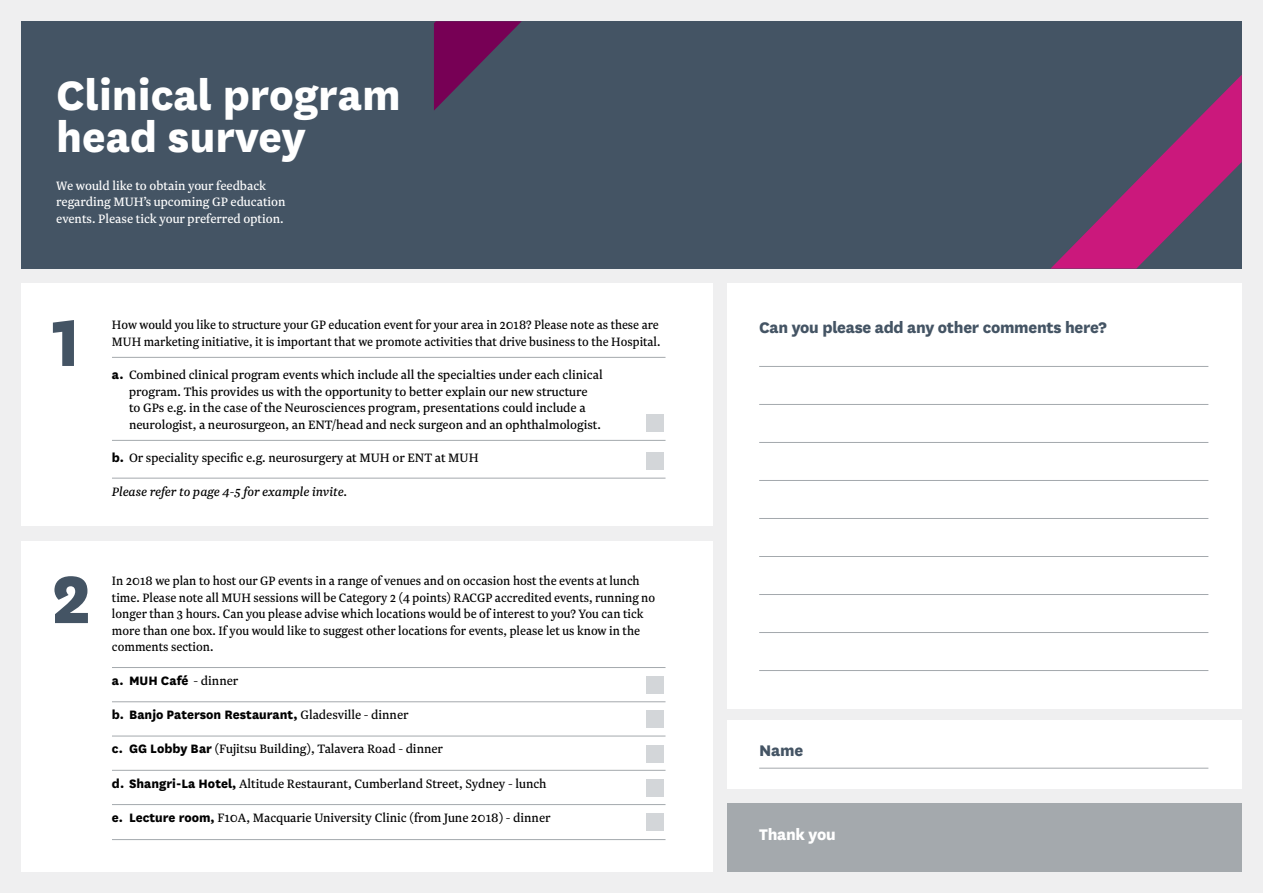
<style>
.page{position:relative;width:1263px;height:893px;background:#efeff0}
.page>*{position:absolute;margin:0;border:0;box-sizing:border-box;transform-origin:0 0}
.t1{font:800 78px "National";color:#445464}
.t2{font:800 48px/42px "National";color:#fff}
.t3{font:800 18px "National";letter-spacing:-.015em;color:#445464}
.t4{font:800 18px "National";letter-spacing:-.015em;color:#fff}
.t5{font:14.25px/16.5px "Newzald";color:#000}
.t6{font:14.25px/16.5px "Newzald";color:#000;scale:.96 1}
.t7{font:14.25px/16.5px "Newzald";color:#fff}
.t8{font:800 14.25px "National";color:#000}
.t9{font:italic 14.25px "Newzald";color:#000}
.s1{font-family:"National";font-weight:800}
.s2{font-family:"Newzald";font-weight:400}
</style>
<div class="page">
<div style="left:21px;top:21px;width:1221px;height:248px;background:#445464"></div>
<svg style="left:1050px;top:75px;width:192px;height:194px"></svg>
<div style="left:21px;top:283px;width:691px;height:242px;background:#fff"></div>
<div style="left:727px;top:283px;width:515px;height:425px;background:#fff"></div>
<div style="left:727px;top:721px;width:515px;height:68px;background:#fff"></div>
<div style="left:727px;top:803px;width:515px;height:68px;background:#a4a9ad"></div>
<div style="left:21px;top:541px;width:691px;height:331px;background:#fff"></div>
<hr style="left:112px;top:357px;width:553px;height:1px;background:#a4a9ad">
<hr style="left:112px;top:440px;width:553px;height:1px;background:#a4a9ad">
<hr style="left:112px;top:478px;width:553px;height:1px;background:#a4a9ad">
<hr style="left:759px;top:366px;width:449px;height:1px;background:#a4a9ad">
<hr style="left:759px;top:404px;width:449px;height:1px;background:#a4a9ad">
<hr style="left:759px;top:442px;width:449px;height:1px;background:#a4a9ad">
<hr style="left:759px;top:480px;width:449px;height:1px;background:#a4a9ad">
<hr style="left:759px;top:518px;width:449px;height:1px;background:#a4a9ad">
<hr style="left:759px;top:556px;width:449px;height:1px;background:#a4a9ad">
<hr style="left:759px;top:594px;width:449px;height:1px;background:#a4a9ad">
<hr style="left:759px;top:632px;width:449px;height:1px;background:#a4a9ad">
<hr style="left:759px;top:670px;width:449px;height:1px;background:#a4a9ad">
<hr style="left:759px;top:768px;width:449px;height:1px;background:#a4a9ad">
<hr style="left:112px;top:667px;width:553px;height:1px;background:#a4a9ad">
<hr style="left:112px;top:701px;width:553px;height:1px;background:#a4a9ad">
<hr style="left:112px;top:736px;width:553px;height:1px;background:#a4a9ad">
<hr style="left:112px;top:770px;width:553px;height:1px;background:#a4a9ad">
<hr style="left:112px;top:804px;width:553px;height:1px;background:#a4a9ad">
<hr style="left:112px;top:839px;width:553px;height:1px;background:#a4a9ad">
<div style="left:646px;top:414px;width:18px;height:18px;background:#d3d6d9"></div>
<div style="left:646px;top:452px;width:18px;height:18px;background:#d3d6d9"></div>
<div style="left:646px;top:676px;width:18px;height:18px;background:#d3d6d9"></div>
<div style="left:646px;top:710px;width:18px;height:18px;background:#d3d6d9"></div>
<div style="left:646px;top:745px;width:18px;height:18px;background:#d3d6d9"></div>
<div style="left:646px;top:779px;width:18px;height:18px;background:#d3d6d9"></div>
<div style="left:646px;top:813px;width:18px;height:18px;background:#d3d6d9"></div>
<svg style="left:434px;top:21px;width:88px;height:90px"></svg>
<h2 class="t2" style="left:56px;top:70px;width:346px">Clinical program head survey</h2>
<p class="t7" style="left:56px;top:177px;width:231px">We would like to obtain your feedback regarding MUH’s upcoming GP education events. Please tick your preferred option.</p>
<h1 class="t1" style="left:52px;top:286px;width:31px">1</h1>
<p class="t6" style="left:112px;top:317px;width:573px">How would you like to structure your GP education event for your area in 2018? Please note as these are<br>MUH marketing initiative, it is important that we promote activities that drive business to the Hospital.</p>
<p class="t5" style="left:129px;top:366px;width:475px;text-indent:-17px"><span class="s1">a.</span> Combined clinical program events which include all the specialties under each clinical program. This provides us with the opportunity to better explain our new structure<br>to GPs e.g. in the case of the Neurosciences program, presentations could include a neurologist, a neurosurgeon, an ENT/head and neck surgeon and an ophthalmologist.</p>
<p class="t5" style="left:112px;top:449px;width:368px"><span class="s1">b.</span> Or speciality specific e.g. neurosurgery at MUH or ENT at MUH</p>
<p class="t9" style="left:112px;top:483px;width:237px">Please refer to page 4-5 for example invite.</p>
<h1 class="t1" style="left:52px;top:543px;width:41px">2</h1>
<p class="t5" style="left:112px;top:572px;width:545px">In 2018 we plan to host our GP events in a range of venues and on occasion host the events at lunch time. Please note all MUH sessions will be Category 2 (4 points) RACGP accredited events, running no longer than 3 hours. Can you please advise which locations would be of interest to you? You can tick more than one box. If you would like to suggest other locations for events, please let us know in the comments section.</p>
<p class="t8" style="left:112px;top:670px;width:128px">a. MUH Café <span class="s2">- dinner</span></p>
<p class="t8" style="left:112px;top:704px;width:298px">b. Banjo Paterson Restaurant, <span class="s2">Gladesville - dinner</span></p>
<p class="t5" style="left:112px;top:741px;width:332px"><span class="s1">c. GG Lobby Bar</span> (Fujitsu Building), Talavera Road - dinner</p>
<p class="t5" style="left:112px;top:775px;width:436px"><span class="s1">d. Shangri-La Hotel,</span> Altitude Restaurant, Cumberland Street, Sydney - lunch</p>
<p class="t5" style="left:112px;top:809px;width:440px"><span class="s1">e. Lecture room,</span> F10A, Macquarie University Clinic (from June 2018) - dinner</p>
<p class="t3" style="left:759px;top:315px;width:349px">Can you please add any other comments here?</p>
<p class="t3" style="left:759px;top:737px;width:45px">Name</p>
<p class="t4" style="left:759px;top:822px;width:78px">Thank you</p>
</div>
